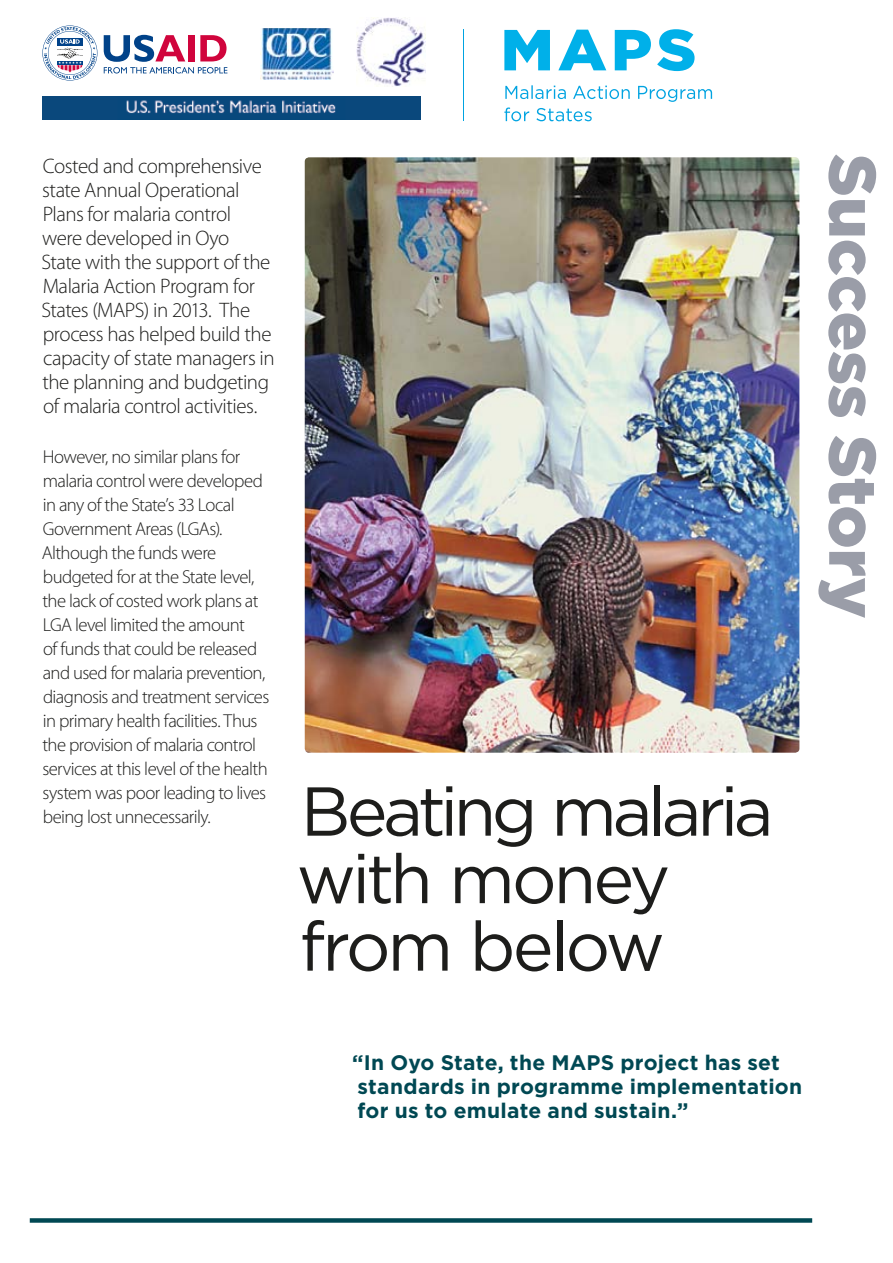
<style>
.page{position:relative;width:893px;height:1263px;background:#fff}
.page>*{position:absolute;margin:0;border:0;box-sizing:border-box;transform-origin:0 0}
.t1{font:69px/67.5px "Gotham";letter-spacing:-.06em;color:#1d1d1b}
.t2{font:900 66px "Gotham";letter-spacing:-.005em;color:#9a9da8}
.t3{font:300 21px/24px "Myriad Pro";letter-spacing:-.025em;color:#1d1d1b}
.t4{font:700 21px/24px "Gotham";letter-spacing:.015em;color:#004853}
.t5{font:300 18.75px/24px "Myriad Pro";letter-spacing:-.035em;color:#1d1d1b}
</style>
<div class="page">
<img style="left:356px;top:18px;width:70px;height:68px">
<svg style="left:104px;top:35px;width:123px;height:38px"></svg>
<svg style="left:42px;top:26px;width:55px;height:55px"></svg>
<img style="left:261px;top:28px;width:73px;height:51px">
<img style="left:42px;top:97px;width:379px;height:23px">
<svg style="left:504px;top:108px;width:88px;height:13px"></svg>
<svg style="left:505px;top:85px;width:207px;height:17px"></svg>
<svg style="left:504px;top:29px;width:191px;height:42px"></svg>
<hr style="left:463px;top:29px;width:1px;height:92px;background:#00a3e1">
<div style="left:30px;top:1218px;width:782px;height:5px;background:#004853"></div>
<img style="left:305px;top:157px;width:494px;height:596px">
<p class="t3" style="left:42px;top:154px;width:234px">Costed and comprehensive state Annual Operational<br>Plans for malaria control were developed in Oyo<br>State with the support of the<br>Malaria Action Program for<br>States (MAPS) in 2013. The process has helped build the capacity of state managers in the planning and budgeting of malaria control activities.</p>
<p class="t5" style="left:42px;top:444px;width:229px">However, no similar plans for malaria control were developed in any of the State’s 33 Local<br>Government Areas (LGAs).<br>Although the funds were budgeted for at the State level, the lack of costed work plans at<br>LGA level limited the amount<br>of funds that could be released and used for malaria prevention, diagnosis and treatment services in primary health facilities. Thus the provision of malaria control services at this level of the health system was poor leading to lives being lost unnecessarily.</p>
<h1 class="t1" style="left:297px;top:776px;width:478px">Beating malaria with money from below</h1>
<h2 class="t2" style="left:891px;top:154px;width:466px;rotate:90deg">Success Story</h2>
<p class="t4" style="left:352px;top:1050px;width:452px">“In Oyo State, the MAPS project has set standards in programme implementation for us to emulate and sustain.”</p>
</div>
